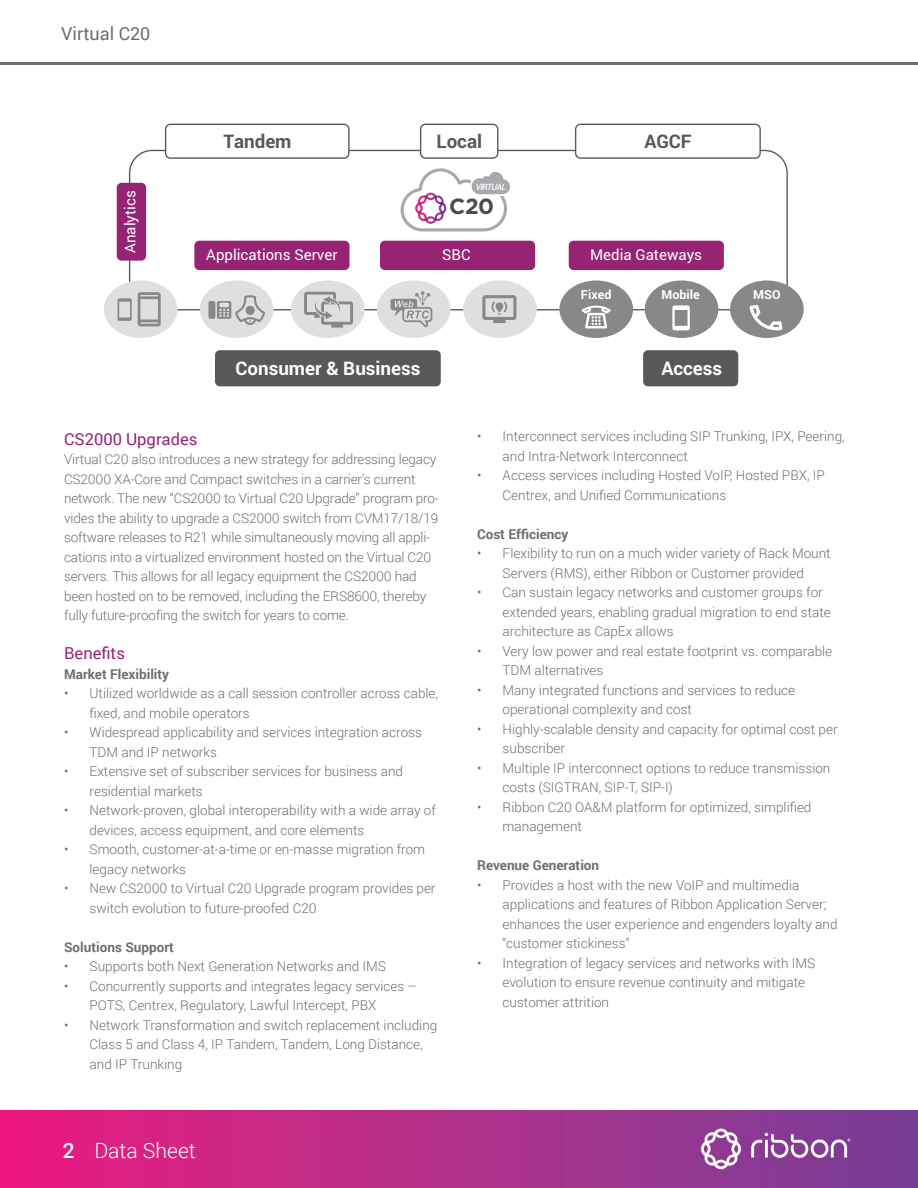
<style>
.page{position:relative;width:918px;height:1188px;background:#fff}
.page>*{position:absolute;margin:0;border:0;box-sizing:border-box;transform-origin:0 0}
.t1{font:700 21.9px "Gotham";color:#4b4b4d}
.t2{font:300 21px "Roboto";color:#fff}
.t3{font:700 18.75px "Roboto";color:#fff}
.t4{font:700 18.75px "Roboto";color:#575959}
.t5{font:18px "Roboto";color:#6d6e71}
.t6{font:16.5px "Roboto";color:#972375}
.t7{font:15px "Roboto";color:#fff}
.t8{font:300 13.5px/19.5px "Roboto";color:#6d6e71}
.t9{font:700 13.5px "Roboto";color:#6d6e71}
.t10{font:700 12.45px "Roboto";color:#fff}
.t11{font:italic 500 8.7px "Roboto";letter-spacing:-.06em;color:#fff}
.s1{font-weight:500}
</style>
<div class="page">
<img style="left:0;top:1110px;width:918px;height:78px">
<hr style="left:0;top:63px;width:918px;height:2px;background:#6d6e71">
<div style="left:165px;top:124px;width:185px;height:35px;border:1px solid #58595b;border-radius:5px"></div>
<div style="left:420px;top:124px;width:78px;height:35px;border:1px solid #58595b;border-radius:5px"></div>
<div style="left:575px;top:124px;width:186px;height:35px;border:1px solid #58595b;border-radius:5px"></div>
<div style="left:569px;top:241px;width:155px;height:29px;background:#972375;border-radius:5px"></div>
<div style="left:380px;top:241px;width:155px;height:29px;background:#972375;border-radius:5px"></div>
<div style="left:194px;top:241px;width:156px;height:29px;background:#972375;border-radius:5px"></div>
<div style="left:117px;top:183px;width:29px;height:78px;background:#972375;border-radius:5px"></div>
<div style="left:215px;top:350px;width:226px;height:36px;background:#575959;border-radius:5px"></div>
<div style="left:643px;top:350px;width:95px;height:36px;background:#575959;border-radius:5px"></div>
<svg style="left:400px;top:168px;width:110px;height:64px"></svg>
<div style="left:104px;top:280px;width:73px;height:58px;background:#e0dede;border-radius:50%"></div>
<div style="left:200px;top:280px;width:73px;height:58px;background:#e0dede;border-radius:50%"></div>
<div style="left:291px;top:280px;width:74px;height:58px;background:#e0dede;border-radius:50%"></div>
<div style="left:377px;top:280px;width:74px;height:58px;background:#e0dede;border-radius:50%"></div>
<div style="left:463px;top:280px;width:74px;height:58px;background:#e0dede;border-radius:50%"></div>
<svg style="left:138px;top:292px;width:23px;height:34px"></svg>
<svg style="left:118px;top:298px;width:14px;height:23px"></svg>
<div style="left:208px;top:301px;width:7px;height:18px;background:#888;border-radius:2px"></div>
<svg style="left:217px;top:295px;width:48px;height:30px"></svg>
<svg style="left:391px;top:291px;width:41px;height:36px"></svg>
<svg style="left:482px;top:295px;width:34px;height:28px"></svg>
<div style="left:559px;top:280px;width:74px;height:58px;background:#888;border-radius:50%"></div>
<div style="left:645px;top:280px;width:73px;height:58px;background:#888;border-radius:50%"></div>
<div style="left:730px;top:280px;width:74px;height:58px;background:#888;border-radius:50%"></div>
<svg style="left:304px;top:292px;width:49px;height:36px"></svg>
<svg style="left:672px;top:305px;width:18px;height:25px"></svg>
<svg style="left:749px;top:305px;width:34px;height:26px"></svg>
<svg style="left:582px;top:306px;width:29px;height:22px"></svg>
<h3 class="t5" style="left:61px;top:21px;width:91px">Virtual C20</h3>
<p class="t7" style="left:120px;top:253px;width:64px;rotate:-90deg">Analytics</p>
<h3 class="t4" style="left:223px;top:128px;width:70px">Tandem</h3>
<h3 class="t4" style="left:437px;top:128px;width:47px">Local</h3>
<h3 class="t4" style="left:644px;top:128px;width:49px">AGCF</h3>
<p class="t11" style="left:476px;top:181px;width:32px">VIRTUAL</p>
<p class="t7" style="left:206px;top:244px;width:133px">Applications Server</p>
<h1 class="t1" style="left:449px;top:194px;width:47px">C20</h1>
<p class="t7" style="left:442px;top:244px;width:30px">SBC</p>
<p class="t7" style="left:590px;top:244px;width:113px">Media Gateways</p>
<p class="t10" style="left:581px;top:286px;width:32px">Fixed</p>
<p class="t10" style="left:662px;top:286px;width:40px">Mobile</p>
<p class="t10" style="left:753px;top:286px;width:29px">MSO</p>
<h3 class="t3" style="left:236px;top:355px;width:186px">Consumer &amp; Business</h3>
<h3 class="t3" style="left:661px;top:355px;width:62px">Access</h3>
<p class="t6" style="left:64px;top:427px;width:135px">CS2000 Upgrades</p>
<p class="t8" style="left:64px;top:449px;width:376px">Virtual C20 also introduces a new strategy for addressing legacy CS2000 XA-Core and Compact switches in a carrier’s current network. The new “CS2000 to Virtual C20 Upgrade” program pro&shy;vides the ability to upgrade a CS2000 switch from CVM17/18/19 software releases to R21 while simultaneously moving all appli&shy;cations into a virtualized environment hosted on the Virtual C20 servers. This allows for all legacy equipment the CS2000 had been hosted on to be removed, including the ERS8600, thereby fully future-proofing the switch for years to come.</p>
<p class="t6" style="left:64px;top:642px;width:62px">Benefits</p>
<p class="t9" style="left:64px;top:664px;width:107px">Market Flexibility</p>
<p class="t8" style="left:90px;top:683px;width:350px;text-indent:-26px">• Utilized worldwide as a call session controller across cable, fixed, and mobile operators</p>
<p class="t8" style="left:90px;top:722px;width:334px;text-indent:-26px">• Widespread applicability and services integration across<br>TDM and IP networks</p>
<p class="t8" style="left:90px;top:761px;width:315px;text-indent:-26px">• Extensive set of subscriber services for business and residential markets</p>
<p class="t8" style="left:90px;top:800px;width:348px;text-indent:-26px">• Network-proven, global interoperability with a wide array of devices, access equipment, and core elements</p>
<p class="t8" style="left:90px;top:839px;width:337px;text-indent:-26px">• Smooth, customer-at-a-time or en-masse migration from legacy networks</p>
<p class="t8" style="left:90px;top:878px;width:347px;text-indent:-26px">• New CS2000 to Virtual C20 Upgrade program provides per switch evolution to future-proofed C20</p>
<p class="t9" style="left:64px;top:937px;width:111px">Solutions Support</p>
<p class="t8" style="left:64px;top:956px;width:323px">• Supports both Next Generation Networks and IMS</p>
<p class="t8" style="left:90px;top:976px;width:329px;text-indent:-26px">• Concurrently supports and integrates legacy services –<br>POTS, Centrex, Regulatory, Lawful Intercept, PBX</p>
<p class="t8" style="left:90px;top:1015px;width:349px;text-indent:-26px">• Network Transformation and switch replacement including<br>Class 5 and Class 4, IP Tandem, Tandem, Long Distance, and IP Trunking</p>
<h2 class="t2" style="left:63px;top:1136px;width:134px"><span class="s1">2</span> Data Sheet</h2>
<p class="t8" style="left:503px;top:426px;width:344px;text-indent:-26px">• Interconnect services including SIP Trunking, IPX, Peering, and Intra-Network Interconnect</p>
<p class="t8" style="left:503px;top:465px;width:324px;text-indent:-26px">• Access services including Hosted VoIP, Hosted PBX, IP<br>Centrex, and Unified Communications</p>
<p class="t9" style="left:477px;top:525px;width:93px">Cost Efficiency</p>
<p class="t8" style="left:477px;top:543px;width:355px;text-align:center">• Flexibility to run on a much wider variety of Rack Mount<br>Servers (RMS), either Ribbon or Customer provided</p>
<p class="t8" style="left:503px;top:582px;width:330px;text-indent:-26px">• Can sustain legacy networks and customer groups for extended years, enabling gradual migration to end state architecture as CapEx allows</p>
<p class="t8" style="left:503px;top:641px;width:331px;text-indent:-26px">• Very low power and real estate footprint vs. comparable<br>TDM alternatives</p>
<p class="t8" style="left:503px;top:680px;width:294px;text-indent:-26px">• Many integrated functions and services to reduce operational complexity and cost</p>
<p class="t8" style="left:503px;top:719px;width:336px;text-indent:-26px">• Highly-scalable density and capacity for optimal cost per subscriber</p>
<p class="t8" style="left:503px;top:758px;width:329px;text-indent:-26px">• Multiple IP interconnect options to reduce transmission costs (SIGTRAN, SIP-T, SIP-I)</p>
<p class="t8" style="left:503px;top:797px;width:310px;text-indent:-26px">• Ribbon C20 OA&amp;M platform for optimized, simplified management</p>
<p class="t9" style="left:477px;top:856px;width:124px">Revenue Generation</p>
<p class="t8" style="left:503px;top:875px;width:336px;text-indent:-26px">• Provides a host with the new VoIP and multimedia applications and features of Ribbon Application Server; enhances the user experience and engenders loyalty and “customer stickiness”</p>
<p class="t8" style="left:503px;top:953px;width:314px;text-indent:-26px">• Integration of legacy services and networks with IMS evolution to ensure revenue continuity and mitigate customer attrition</p>
</div>
